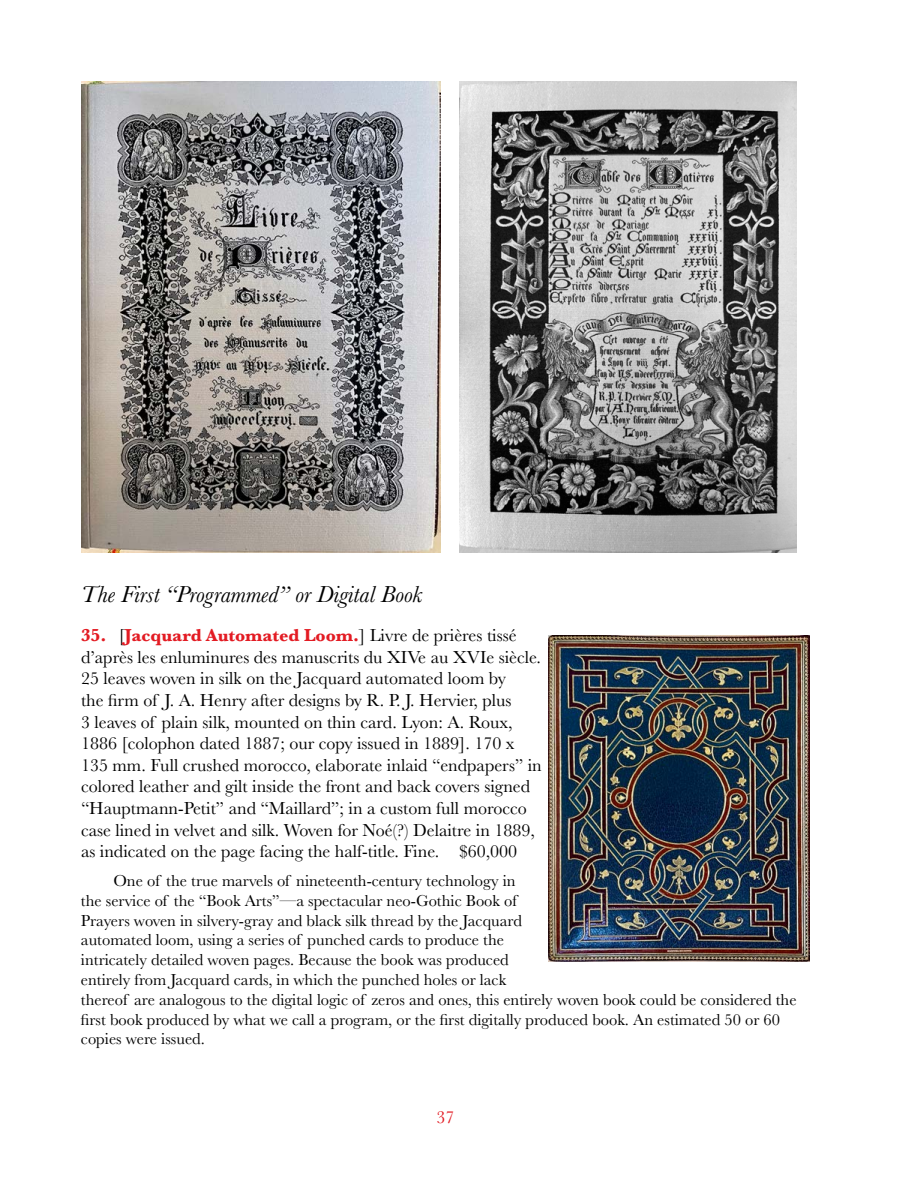
<style>
.page{position:relative;width:918px;height:1188px;background:#fff}
.page>*{position:absolute;margin:0;border:0;box-sizing:border-box;transform-origin:0 0}
.t1{font:italic 24px "Baskerville";color:#000}
.t2{font:18px/21.6px "Baskerville";color:#000}
.t3{font:18px "Baskerville";color:#e31b23}
.t4{font:16.5px/19.8px "Baskerville";color:#000}
.s1{font-weight:700;color:#e31b23}
</style>
<div class="page">
<img style="left:81px;top:81px;width:360px;height:472px">
<img style="left:459px;top:81px;width:338px;height:472px">
<img style="left:549px;top:635px;width:261px;height:326px">
<h1 class="t1" style="left:81px;top:578px;width:343px">The First “Programmed” or Digital Book</h1>
<p class="t2" style="left:81px;top:625px;width:462px"><span class="s1">35.</span> [<span class="s1">Jacquard Automated Loom.</span>] Livre de prières tissé d’après les enluminures des manuscrits du XIVe au XVIe siècle.<br>25 leaves woven in silk on the Jacquard automated loom by<br>the firm of J. A. Henry after designs by R. P. J. Hervier, plus<br>3 leaves of plain silk, mounted on thin card. Lyon: A. Roux, 1886 [colophon dated 1887; our copy issued in 1889]. 170 x 135 mm. Full crushed morocco, elaborate inlaid “endpapers” in colored leather and gilt inside the front and back covers signed “Hauptmann-Petit” and “Maillard”; in a custom full morocco case lined in velvet and silk. Woven for Noé(?) Delaitre in 1889, as indicated on the page facing the half-title. Fine. $60,000</p>
<p class="t4" style="left:81px;top:871px;width:717px;text-indent:32px">One of the true marvels of nineteenth-century technology in<br>the service of the “Book Arts”—a spectacular neo-Gothic Book of<br>Prayers woven in silvery-gray and black silk thread by the Jacquard<br>automated loom, using a series of punched cards to produce the<br>intricately detailed woven pages. Because the book was produced<br>entirely from Jacquard cards, in which the punched holes or lack<br>thereof are analogous to the digital logic of zeros and ones, this entirely woven book could be considered the first book produced by what we call a program, or the first digitally produced book. An estimated 50 or 60 copies were issued.</p>
<p class="t3" style="left:436px;top:1106px;width:19px">37</p>
</div>
